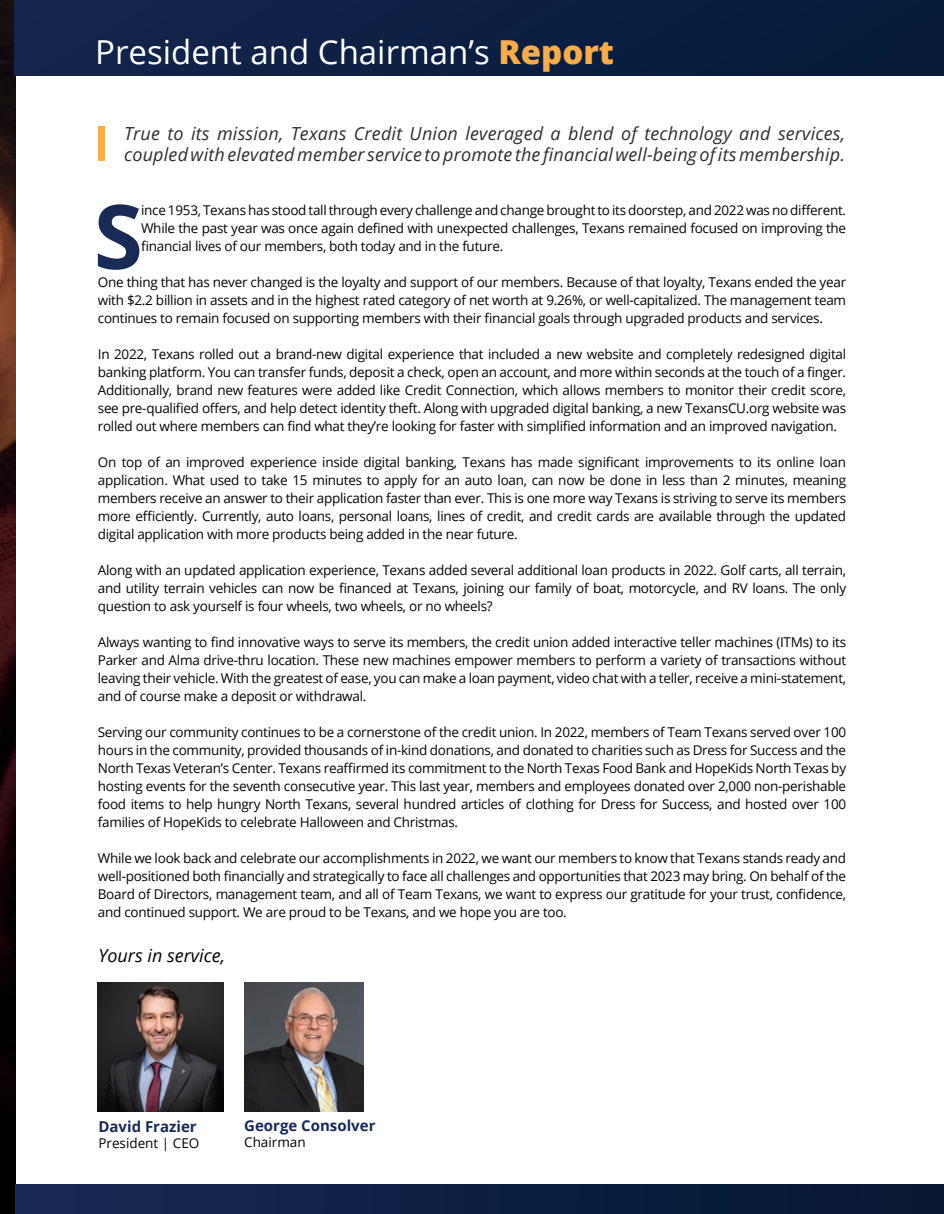
<style>
.page{position:relative;width:944px;height:1214px;background:#fff}
.page>*{position:absolute;margin:0;border:0;box-sizing:border-box;transform-origin:0 0}
.t1{font:700 89.1px "Open Sans";color:#182b57}
.t2{font:33px "Open Sans";color:#fff}
.t3{font:italic 18px/21px "Open Sans";letter-spacing:.01em;color:#312f30}
.t4{font:italic 18px "Open Sans";color:#040503}
.t5{font:700 15px "Open Sans";color:#182b58}
.t6{font:13.5px/18px "Open Sans";letter-spacing:-.02em;color:#040503;text-align:justify}
.t7{font:13.5px "Open Sans";color:#040503}
.s1{font-weight:800;color:#faac48}
</style>
<div class="page">
<img style="left:98px;top:982px;width:125px;height:129px">
<img style="left:244px;top:982px;width:119px;height:129px">
<img style="left:0;top:0;width:15px;height:1214px">
<div style="left:98px;top:127px;width:7px;height:34px;background:#faac48"></div>
<div style="left:15px;top:1184px;width:929px;height:30px;background:linear-gradient(to right,#172954,#041731)"></div>
<div style="left:14px;top:0;width:930px;height:76px;background:#0c1f43"></div>
<h2 class="t2" style="left:95px;top:29px;width:520px">President and Chairman’s <span class="s1">Report</span></h2>
<h3 class="t3" style="left:124px;top:122px;width:722px">True to its mission, Texans Credit Union leveraged a blend of technology and services, coupled with elevated member service to promote the financial well-being of its membership.</h3>
<h1 class="t1" style="left:94px;top:174px;width:51px">S</h1>
<p class="t6" style="left:141px;top:201px;width:706px">ince 1953, Texans has stood tall through every challenge and change brought to its doorstep, and 2022 was no different.<br>While the past year was once again defined with unexpected challenges, Texans remained focused on improving the financial lives of our members, both today and in the future.</p>
<p class="t6" style="left:98px;top:273px;width:749px">One thing that has never changed is the loyalty and support of our members. Because of that loyalty, Texans ended the year with $2.2 billion in assets and in the highest rated category of net worth at 9.26%, or well-capitalized. The management team continues to remain focused on supporting members with their financial goals through upgraded products and services.</p>
<p class="t6" style="left:98px;top:345px;width:749px">In 2022, Texans rolled out a brand-new digital experience that included a new website and completely redesigned digital banking platform. You can transfer funds, deposit a check, open an account, and more within seconds at the touch of a finger.<br>Additionally, brand new features were added like Credit Connection, which allows members to monitor their credit score, see pre-qualified offers, and help detect identity theft. Along with upgraded digital banking, a new TexansCU.org website was rolled out where members can find what they’re looking for faster with simplified information and an improved navigation.</p>
<p class="t6" style="left:98px;top:453px;width:749px">On top of an improved experience inside digital banking, Texans has made significant improvements to its online loan application. What used to take 15 minutes to apply for an auto loan, can now be done in less than 2 minutes, meaning members receive an answer to their application faster than ever. This is one more way Texans is striving to serve its members more efficiently. Currently, auto loans, personal loans, lines of credit, and credit cards are available through the updated digital application with more products being added in the near future.</p>
<p class="t6" style="left:98px;top:561px;width:749px">Along with an updated application experience, Texans added several additional loan products in 2022. Golf carts, all terrain, and utility terrain vehicles can now be financed at Texans, joining our family of boat, motorcycle, and RV loans. The only question to ask yourself is four wheels, two wheels, or no wheels?</p>
<p class="t6" style="left:98px;top:633px;width:749px">Always wanting to find innovative ways to serve its members, the credit union added interactive teller machines (ITMs) to its Parker and Alma drive-thru location. These new machines empower members to perform a variety of transactions without leaving their vehicle. With the greatest of ease, you can make a loan payment, video chat with a teller, receive a mini-statement, and of course make a deposit or withdrawal.</p>
<p class="t6" style="left:98px;top:723px;width:749px">Serving our community continues to be a cornerstone of the credit union. In 2022, members of Team Texans served over 100 hours in the community, provided thousands of in-kind donations, and donated to charities such as Dress for Success and the North Texas Veteran’s Center. Texans reaffirmed its commitment to the North Texas Food Bank and HopeKids North Texas by hosting events for the seventh consecutive year. This last year, members and employees donated over 2,000 non-perishable food items to help hungry North Texans, several hundred articles of clothing for Dress for Success, and hosted over 100 families of HopeKids to celebrate Halloween and Christmas.</p>
<p class="t6" style="left:98px;top:849px;width:749px">While we look back and celebrate our accomplishments in 2022, we want our members to know that Texans stands ready and well-positioned both financially and strategically to face all challenges and opportunities that 2023 may bring. On behalf of the Board of Directors, management team, and all of Team Texans, we want to express our gratitude for your trust, confidence, and continued support. We are proud to be Texans, and we hope you are too.</p>
<h3 class="t4" style="left:98px;top:943px;width:128px">Yours in service,</h3>
<p class="t5" style="left:98px;top:1115px;width:100px">David Frazier</p>
<p class="t7" style="left:98px;top:1133px;width:102px">President | CEO</p>
<p class="t5" style="left:244px;top:1115px;width:133px">George Consolver</p>
<p class="t7" style="left:244px;top:1133px;width:63px">Chairman</p>
</div>
